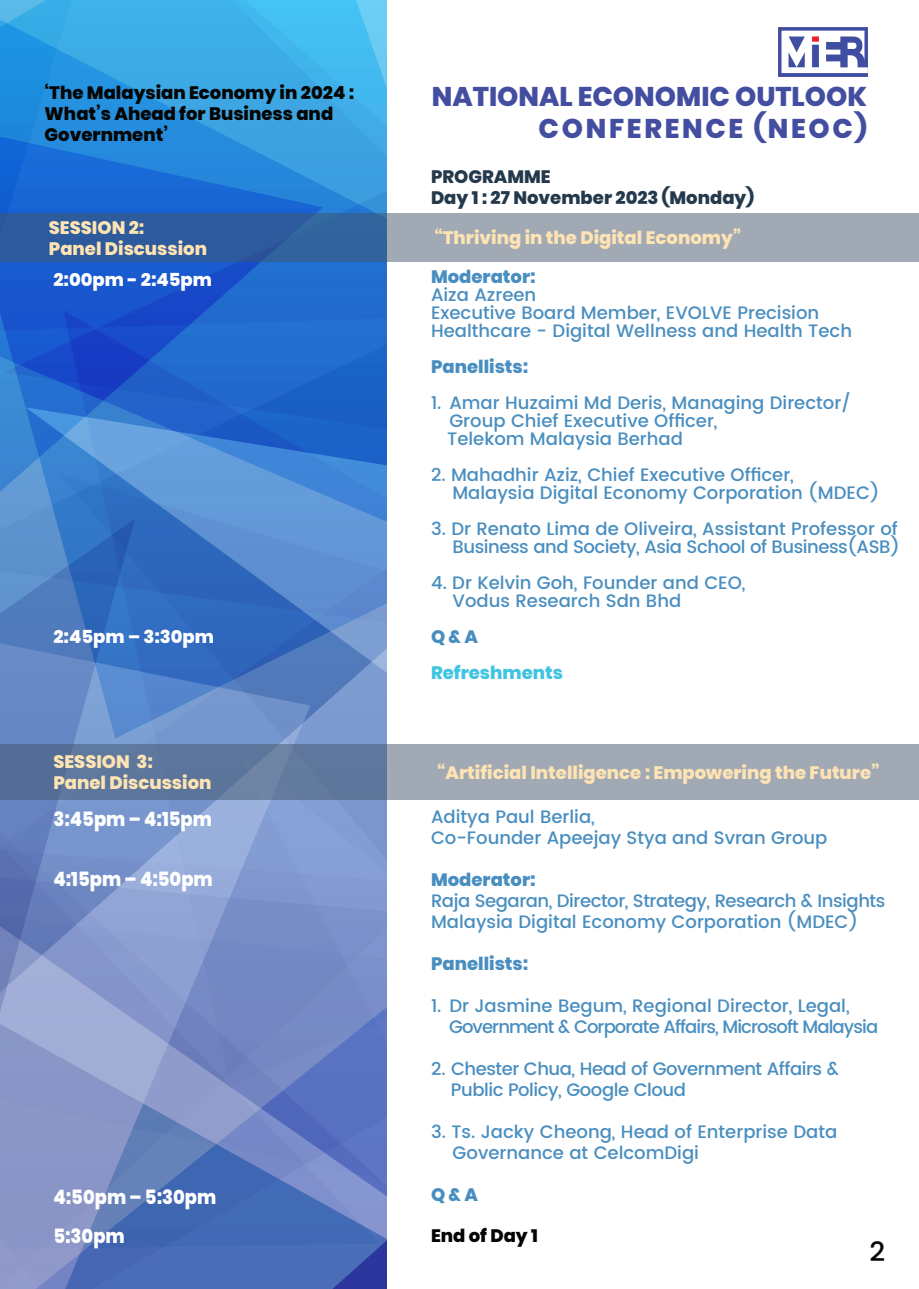
<style>
.page{position:relative;width:919px;height:1289px;background:#fff}
.page>*{position:absolute;margin:0;border:0;box-sizing:border-box;transform-origin:0 0}
.t1{font:800 27px/31.5px "Poppins";color:#444ea1;text-align:right}
.t2{font:500 27px "Poppins";color:#050504}
.t3{font:800 19.8px/39px "Poppins";color:#fff;scale:.91 1}
.t4{font:500 18px/18px "Poppins";color:#498ec0}
.t5{font:500 18px/21px "Poppins";letter-spacing:-.025em;color:#498ec0}
.t6{font:800 18px/21px "Poppins";color:#fee3b3}
.t7{font:500 18px/21px "Poppins";letter-spacing:-.05em;color:#498ec0}
.t8{font:800 18px/21px "Poppins";color:#040503}
.t9{font:800 18px "Poppins";color:#498ec0}
.t10{font:800 18px/21px "Poppins";color:#25394d}
.t11{font:800 18px "Poppins";color:#fff}
.t12{font:800 18px "Poppins";color:#40c4e2}
</style>
<div class="page">
<svg style="left:1px;top:1px;width:385px;height:518px;background:#2c81d7"></svg>
<svg style="left:60px;top:474px;width:326px;height:363px;background:#5786ca"></svg>
<svg style="left:135px;top:837px;width:251px;height:451px;background:#6d85c4"></svg>
<svg style="left:1px;top:519px;width:134px;height:769px;background:#718dc6"></svg>
<img style="left:778px;top:28px;width:89px;height:48px">
<svg style="left:1px;top:744px;width:917px;height:55px;background:#8494a9"></svg>
<svg style="left:0;top:213px;width:918px;height:49px;background:#7089aa"></svg>
<p class="t8" style="left:45px;top:83px;width:311px">‘The Malaysian Economy in 2024 :<br>What’s Ahead for Business and<br>Government’</p>
<h1 class="t1" style="left:432px;top:81px;width:436px">NATIONAL ECONOMIC OUTLOOK<br>CONFERENCE (NEOC)</h1>
<p class="t10" style="left:431px;top:166px;width:324px">PROGRAMME<br>Day 1 : 27 November 2023 (Monday)</p>
<p class="t6" style="left:49px;top:217px;width:160px">SESSION 2:<br>Panel Discussion</p>
<p class="t6" style="left:434px;top:227px;width:308px">“Thriving in the Digital Economy”</p>
<p class="t11" style="left:53px;top:269px;width:160px">2:00pm - 2:45pm</p>
<p class="t11" style="left:53px;top:626px;width:162px">2:45pm – 3:30pm</p>
<p class="t9" style="left:431px;top:266px;width:106px">Moderator:</p>
<p class="t4" style="left:431px;top:286px;width:422px">Aiza Azreen<br>Executive Board Member, EVOLVE Precision<br>Healthcare - Digital Wellness and Health Tech</p>
<p class="t9" style="left:431px;top:356px;width:99px">Panellists:</p>
<p class="t4" style="left:447px;top:394px;width:405px;text-indent:-16px">1. Amar Huzaimi Md Deris, Managing Director/<br>Group Chief Executive Officer,<br>Telekom Malaysia Berhad</p>
<p class="t4" style="left:452px;top:466px;width:428px;text-indent:-21px">2. Mahadhir Aziz, Chief Executive Officer,<br>Malaysia Digital Economy Corporation (MDEC)</p>
<p class="t4" style="left:431px;top:520px;width:470px;text-align:right">3. Dr Renato Lima de Oliveira, Assistant Professor of<br>Business and Society, Asia School of Business(ASB)</p>
<p class="t4" style="left:452px;top:574px;width:294px;text-indent:-22px">4. Dr Kelvin Goh, Founder and CEO,<br>Vodus Research Sdn Bhd</p>
<p class="t9" style="left:431px;top:626px;width:48px">Q &amp; A</p>
<p class="t12" style="left:431px;top:662px;width:134px">Refreshments</p>
<p class="t6" style="left:53px;top:751px;width:160px">SESSION 3:<br>Panel Discussion</p>
<p class="t6" style="left:437px;top:762px;width:444px">“Artificial Intelligence : Empowering the Future”</p>
<p class="t3" style="left:53px;top:799px;width:176px">3:45pm – 4:15pm</p>
<p class="t3" style="left:53px;top:859px;width:177px">4:15pm – 4:50pm</p>
<p class="t3" style="left:53px;top:1177px;width:181px">4:50pm – 5:30pm<br>5:30pm</p>
<p class="t4" style="left:431px;top:806px;width:398px;line-height:21px">Aditya Paul Berlia,<br>Co-Founder Apeejay Stya and Svran Group</p>
<p class="t9" style="left:431px;top:869px;width:106px">Moderator:</p>
<p class="t5" style="left:431px;top:890px;width:456px">Raja Segaran, Director, Strategy, Research &amp; Insights<br>Malaysia Digital Economy Corporation (MDEC)</p>
<p class="t9" style="left:431px;top:953px;width:99px">Panellists:</p>
<p class="t7" style="left:449px;top:995px;width:430px;text-indent:-18px">1. Dr Jasmine Begum, Regional Director, Legal,<br>Government &amp; Corporate Affairs, Microsoft Malaysia</p>
<p class="t5" style="left:451px;top:1058px;width:389px;text-indent:-20px">2. Chester Chua, Head of Government Affairs &amp;<br>Public Policy, Google Cloud</p>
<p class="t4" style="left:452px;top:1121px;width:386px;line-height:21px;text-indent:-22px">3. Ts. Jacky Cheong, Head of Enterprise Data<br>Governance at CelcomDigi</p>
<p class="t9" style="left:431px;top:1184px;width:48px">Q &amp; A</p>
<p class="t8" style="left:431px;top:1225px;width:108px">End of Day 1</p>
<h1 class="t2" style="left:869px;top:1231px;width:17px">2</h1>
</div>
